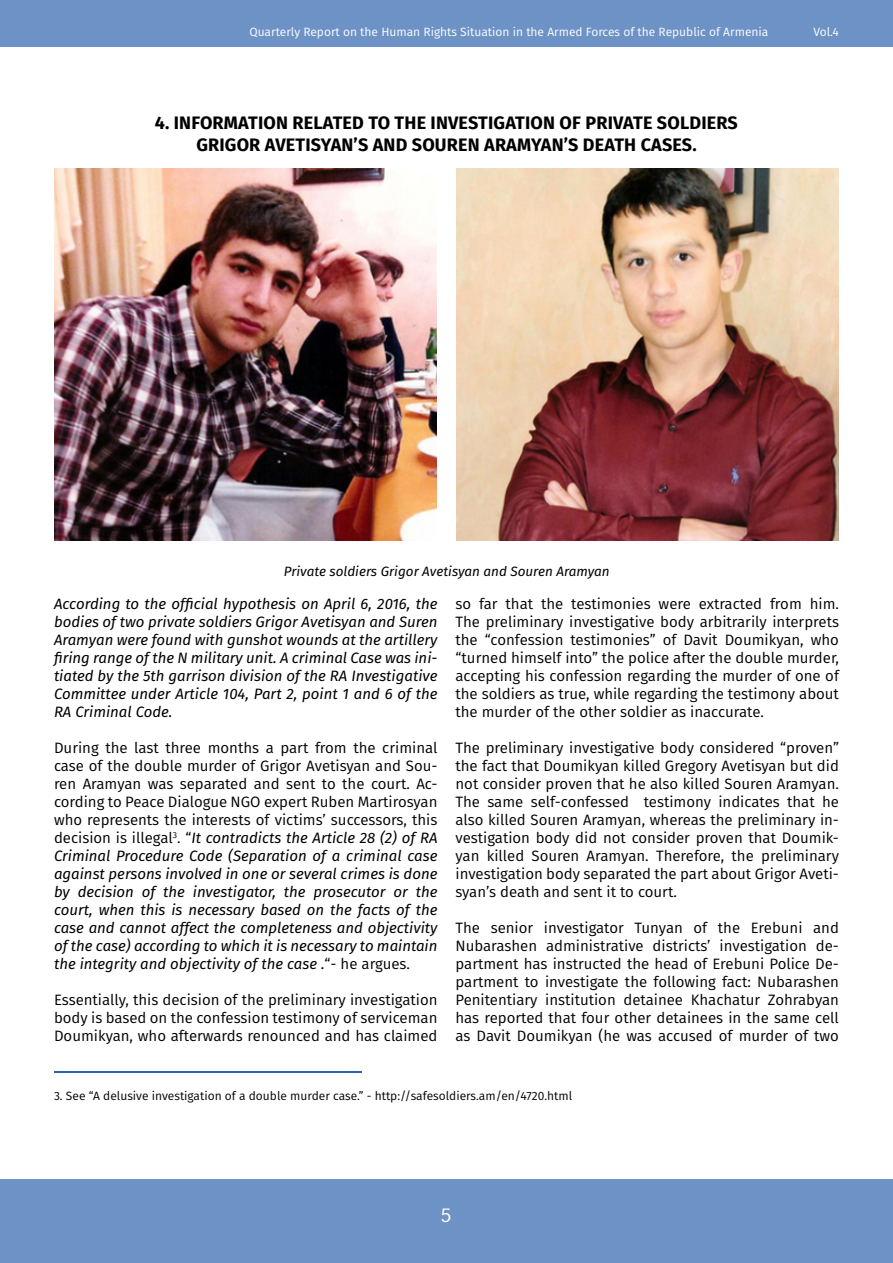
<style>
.page{position:relative;width:893px;height:1263px;background:#fff}
.page>*{position:absolute;margin:0;border:0;box-sizing:border-box;transform-origin:0 0}
.t1{font:700 18px/21.6px "Fira Sans";letter-spacing:.01em;color:#000;text-align:center}
.t2{font:18px "GHEA Grapalat";color:#fff}
.t3{font:15px/18px "Fira Sans";color:#000;text-align:justify}
.t4{font:italic 15px/18px "Fira Sans";color:#000;text-align:justify}
.t5{font:italic 13.5px "Fira Sans";color:#000}
.t6{font:12px "Fira Sans";color:#000}
.t7{font:12px "Fira Sans";color:#fff}
.s1{font-style:normal}
</style>
<div class="page">
<div style="left:0;top:0;width:893px;height:46px;background:#6d92c6"></div>
<div style="left:0;top:1179px;width:893px;height:84px;background:#6d92c6"></div>
<hr style="left:55px;top:1072px;width:307px;height:1px;background:#2e64ae">
<img style="left:54px;top:169px;width:785px;height:372px">
<div style="left:438px;top:169px;width:18px;height:372px;background:#fff"></div>
<p class="t7" style="left:249px;top:23px;width:520px">Quarterly Report on the Human Rights Situation in the Armed Forces of the Republic of Armenia</p>
<p class="t7" style="left:813px;top:23px;width:27px">Vol.4</p>
<p class="t1" style="left:155px;top:111px;width:584px">4. INFORMATION RELATED TO THE INVESTIGATION OF PRIVATE SOLDIERS<br>GRIGOR AVETISYAN’S AND SOUREN ARAMYAN’S DEATH CASES.</p>
<p class="t5" style="left:284px;top:561px;width:327px">Private soldiers Grigor Avetisyan and Souren Aramyan</p>
<p class="t4" style="left:54px;top:595px;width:385px">According to the official hypothesis on April 6, 2016, the bodies of two private soldiers Grigor Avetisyan and Suren Aramyan were found with gunshot wounds at the artillery firing range of the N military unit. A criminal Case was ini&shy;tiated by the 5th garrison division of the RA Investigative Committee under Article 104, Part 2, point 1 and 6 of the RA Criminal Code.</p>
<p class="t4" style="left:54px;top:739px;width:385px"><span class="s1">During the last three months a part from the criminal case of the double murder of Grigor Avetisyan and Sou&shy;ren Aramyan was separated and sent to the court. Ac&shy;cording to Peace Dialogue NGO expert Ruben Martirosyan who represents the interests of victims’ successors, this decision is illegal</span><sup>3</sup><span class="s1">. “</span>It contradicts the Article 28 (2) of RA Criminal Procedure Code (Separation of a criminal case against persons involved in one or several crimes is done by decision of the investigator, the prosecutor or the court, when this is necessary based on the facts of the case and cannot affect the completeness and objectivity of the case) according to which it is necessary to maintain the integrity and objectivity of the case .<span class="s1">“- he argues.</span></p>
<p class="t3" style="left:54px;top:991px;width:385px">Essentially, this decision of the preliminary investigation body is based on the confession testimony of serviceman Doumikyan, who afterwards renounced and has claimed</p>
<p class="t3" style="left:455px;top:595px;width:385px">so far that the testimonies were extracted from him.<br>The preliminary investigative body arbitrarily interprets the “confession testimonies” of Davit Doumikyan, who “turned himself into” the police after the double murder, accepting his confession regarding the murder of one of the soldiers as true, while regarding the testimony about the murder of the other soldier as inaccurate.</p>
<p class="t3" style="left:455px;top:739px;width:385px">The preliminary investigative body considered “proven” the fact that Doumikyan killed Gregory Avetisyan but did not consider proven that he also killed Souren Aramyan.<br>The same self-confessed testimony indicates that he also killed Souren Aramyan, whereas the preliminary in&shy;vestigation body did not consider proven that Doumik&shy;yan killed Souren Aramyan. Therefore, the preliminary investigation body separated the part about Grigor Aveti&shy;syan’s death and sent it to court.</p>
<p class="t3" style="left:455px;top:919px;width:385px">The senior investigator Tunyan of the Erebuni and Nubarashen administrative districts’ investigation de&shy;partment has instructed the head of Erebuni Police De&shy;partment to investigate the following fact: Nubarashen Penitentiary institution detainee Khachatur Zohrabyan has reported that four other detainees in the same cell as Davit Doumikyan (he was accused of murder of two</p>
<p class="t6" style="left:54px;top:1086px;width:520px">3. See “A delusive investigation of a double murder case.” - http://safesoldiers.am/en/4720.html</p>
<p class="t2" style="left:441px;top:1203px;width:12px">5</p>
</div>
